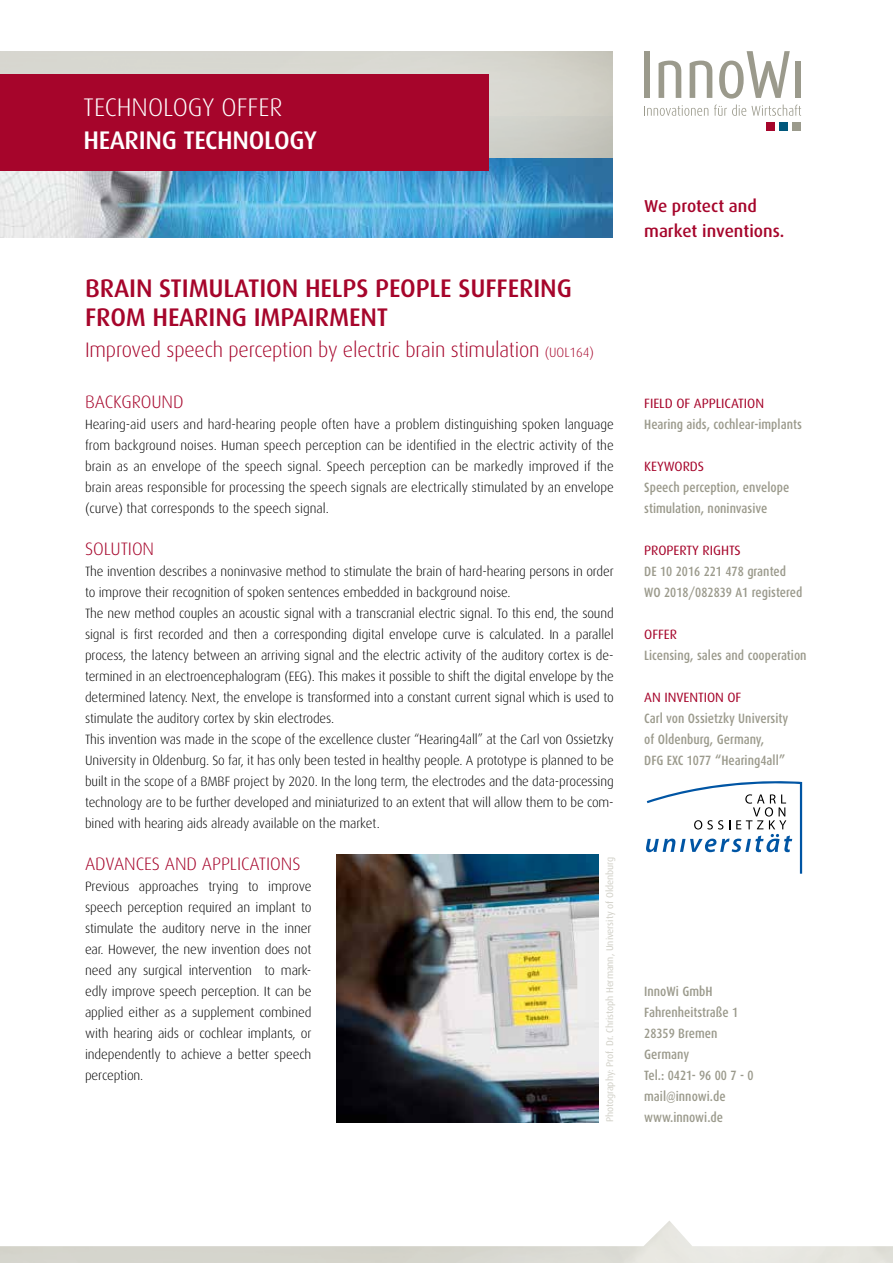
<style>
.page{position:relative;width:893px;height:1263px;background:#fff}
.page>*{position:absolute;margin:0;border:0;box-sizing:border-box;transform-origin:0 0}
.t1{font:500 25.5px/30px "Dax";letter-spacing:-.005em;color:#a6052b}
.t2{font:500 25.5px "Dax";letter-spacing:-.01em;color:#fff}
.t3{font:300 25.5px "Dax";color:#fff}
.t4{font:300 21px "Dax";letter-spacing:-.01em;color:#a6052b}
.t5{font:300 18px "Dax";letter-spacing:-.005em;color:#a6052b}
.t6{font:500 17.25px/25.5px "Dax";color:#a6052b}
.t7{font:300 13.5px/21px "Dax";letter-spacing:-.01em;color:#000;text-align:justify}
.t8{font:500 13.5px/21px "Dax Condensed";color:#9b9a8c}
.t9{font:13.5px "Dax";letter-spacing:-.005em;color:#a6052b}
.t10{font:9.75px "Dax";letter-spacing:-.01em;color:#cfcec5}
.s1{font-size:13.5px}
</style>
<div class="page">
<div style="left:766px;top:122px;width:9px;height:9px;background:#a6052b"></div>
<div style="left:780px;top:122px;width:8px;height:9px;background:#00577b"></div>
<div style="left:793px;top:122px;width:8px;height:9px;background:#9b9a8c"></div>
<svg style="left:644px;top:51px;width:157px;height:65px"></svg>
<img style="left:0;top:158px;width:612px;height:80px">
<div style="left:0;top:74px;width:489px;height:96px;background:#a6052b"></div>
<img style="left:337px;top:855px;width:261px;height:267px">
<svg style="left:646px;top:781px;width:156px;height:93px"></svg>
<h1 class="t3" style="left:84px;top:94px;width:200px">TECHNOLOGY OFFER</h1>
<h1 class="t2" style="left:84px;top:126px;width:235px">HEARING TECHNOLOGY</h1>
<h1 class="t1" style="left:85px;top:273px;width:488px">BRAIN STIMULATION HELPS PEOPLE SUFFERING<br>FROM HEARING IMPAIRMENT</h1>
<h2 class="t4" style="left:85px;top:338px;width:510px">Improved speech perception by electric brain stimulation <span class="s1">(UOL164)</span></h2>
<h3 class="t5" style="left:85px;top:392px;width:100px">BACKGROUND</h3>
<p class="t7" style="left:85px;top:414px;width:530px">Hearing-aid users and hard-hearing people often have a problem distinguishing spoken language from background noises. Human speech perception can be identified in the electric activity of the brain as an envelope of the speech signal. Speech perception can be markedly improved if the brain areas responsible for processing the speech signals are electrically stimulated by an envelope (curve) that corresponds to the speech signal.</p>
<h3 class="t5" style="left:85px;top:539px;width:71px">SOLUTION</h3>
<p class="t7" style="left:85px;top:561px;width:530px;text-align:left">The invention describes a noninvasive method to stimulate the brain of hard-hearing persons in order to improve their recognition of spoken sentences embedded in background noise.<br>The new method couples an acoustic signal with a transcranial electric signal. To this end, the sound signal is first recorded and then a corresponding digital envelope curve is calculated. In a parallel process, the latency between an arriving signal and the electric activity of the auditory cortex is de&shy;termined in an electroencephalogram (EEG). This makes it possible to shift the digital envelope by the determined latency. Next, the envelope is transformed into a constant current signal which is used to stimulate the auditory cortex by skin electrodes.<br>This invention was made in the scope of the excellence cluster “Hearing4all” at the Carl von Ossietzky University in Oldenburg. So far, it has only been tested in healthy people. A prototype is planned to be built in the scope of a BMBF project by 2020. In the long term, the electrodes and the data-processing technology are to be further developed and miniaturized to an extent that will allow them to be com&shy;bined with hearing aids already available on the market.</p>
<h3 class="t5" style="left:85px;top:854px;width:217px">ADVANCES AND APPLICATIONS</h3>
<p class="t7" style="left:85px;top:876px;width:228px">Previous approaches trying to improve speech perception required an implant to stimulate the auditory nerve in the inner ear. However, the new invention does not need any surgical intervention to mark&shy;edly improve speech perception. It can be applied either as a supplement combined with hearing aids or cochlear implants, or independently to achieve a better speech perception.</p>
<p class="t10" style="left:604px;top:1122px;width:267px;rotate:-90deg">Photography: Prof. Dr. Christoph Hermann, University of Oldenburg</p>
<p class="t6" style="left:644px;top:193px;width:142px">We protect and market inventions.</p>
<p class="t9" style="left:644px;top:396px;width:121px">FIELD OF APPLICATION</p>
<p class="t8" style="left:644px;top:414px;width:159px">Hearing aids, cochlear-implants</p>
<p class="t9" style="left:644px;top:459px;width:61px">KEYWORDS</p>
<p class="t8" style="left:644px;top:477px;width:147px">Speech perception, envelope stimulation, noninvasive</p>
<p class="t9" style="left:644px;top:543px;width:98px">PROPERTY RIGHTS</p>
<p class="t8" style="left:644px;top:561px;width:160px">DE 10 2016 221 478 granted<br>WO 2018/082839 A1 registered</p>
<p class="t9" style="left:644px;top:627px;width:34px">OFFER</p>
<p class="t8" style="left:644px;top:645px;width:164px">Licensing, sales and cooperation</p>
<p class="t9" style="left:644px;top:690px;width:99px">AN INVENTION OF</p>
<p class="t8" style="left:644px;top:708px;width:146px">Carl von Ossietzky University of Oldenburg, Germany,<br>DFG EXC 1077 “Hearing4all”</p>
<p class="t8" style="left:644px;top:981px;width:111px">InnoWi GmbH<br>Fahrenheitstraße 1<br>28359 Bremen<br>Germany<br>Tel.: 0421- 96 00 7 - 0 mail@innowi.de www.innowi.de</p>
</div>
